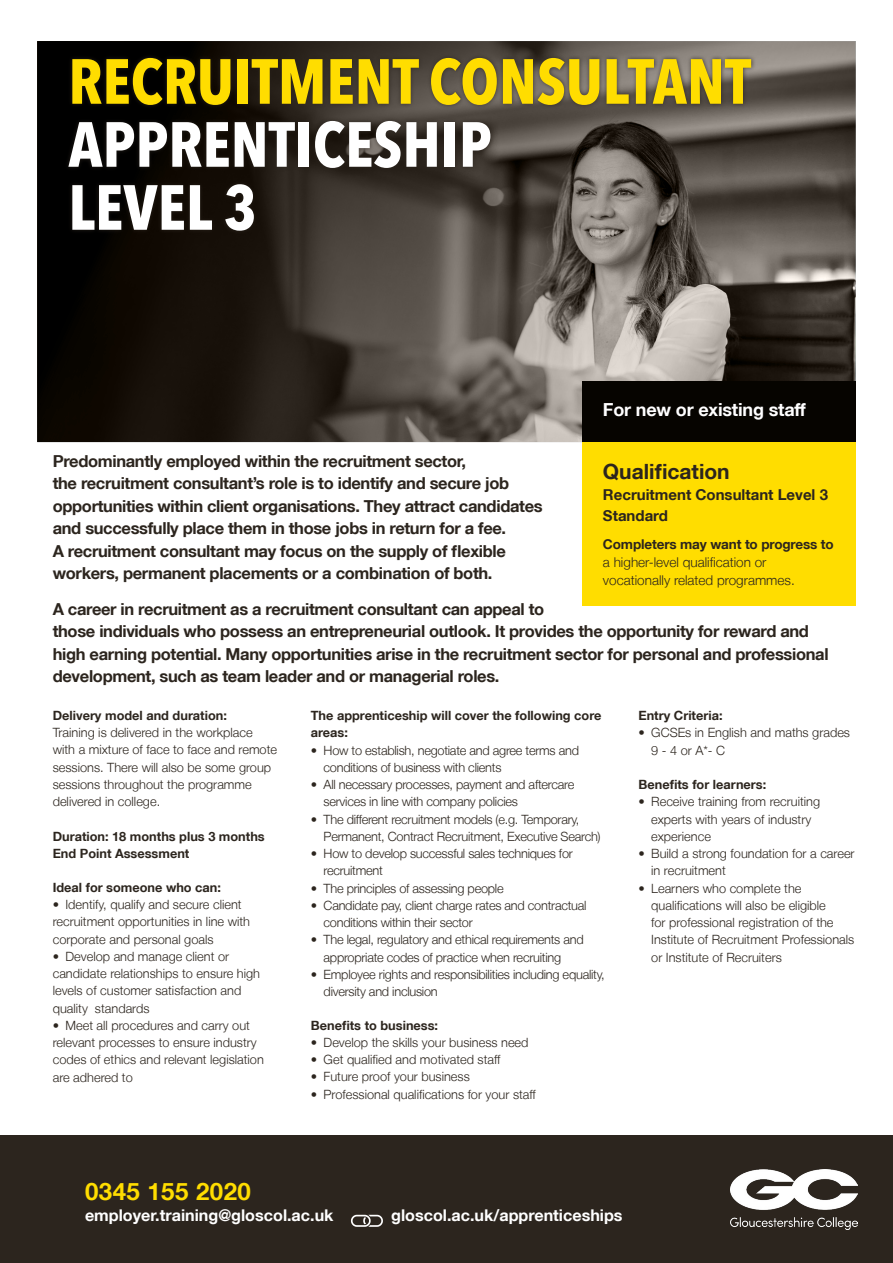
<style>
.page{position:relative;width:893px;height:1263px;background:#fff}
.page>*{position:absolute;margin:0;border:0;box-sizing:border-box;transform-origin:0 0}
.t1{font:700 condensed 63px/63px "Avenir Next LT Pro";color:#fd0}
.t2{font:700 24px "Helvetica Neue LT";letter-spacing:.02em;color:#fd0}
.t3{font:700 21px "Helvetica Neue LT";color:#2c251e}
.t4{font:700 18px "Helvetica Neue LT";letter-spacing:-.01em;color:#fff}
.t5{font:700 16.5px/22.5px "Helvetica Neue LT";letter-spacing:-.02em;color:#2c251e}
.t6{font:700 16.2px "Helvetica Neue LT";color:#fff}
.t7{font:700 15px/21px "Helvetica Neue LT";color:#2c251e}
.t8{font:300 13.5px "Helvetica Neue LT";color:#2c251e}
.t9{font:700 13.5px "Helvetica Neue LT";letter-spacing:-.01em;color:#2c251e}
.t10{font:300 12.75px/17.2px "Helvetica Neue LT";color:#2c251e}
.t11{font:300 12.75px/17.2px "Helvetica Neue LT";letter-spacing:-.02em;color:#2c251e}
.t12{font:700 12.75px/17.2px "Helvetica Neue LT";color:#2c251e}
.s1{color:#fff}
</style>
<div class="page">
<svg style="left:37px;top:41px;width:819px;height:401px;background:#49423c"></svg>
<div style="left:64px;top:53px;width:692px;height:182px;background:#2c251e;opacity:.75"></div>
<div style="left:582px;top:382px;width:274px;height:61px;background:#060400"></div>
<div style="left:582px;top:442px;width:274px;height:164px;background:#fd0"></div>
<div style="left:0;top:1135px;width:893px;height:128px;background:#2c251e"></div>
<svg style="left:351px;top:1215px;width:32px;height:12px"></svg>
<img style="left:730px;top:1170px;width:127px;height:60px">
<p class="t1" style="left:68px;top:50px;width:684px">RECRUITMENT CONSULTANT<br><span class="s1">APPRENTICESHIP<br>LEVEL 3</span></p>
<p class="t4" style="left:603px;top:398px;width:204px">For new or existing staff</p>
<p class="t5" style="left:53px;top:449px;width:491px">Predominantly employed within the recruitment sector,<br>the recruitment consultant’s role is to identify and secure job opportunities within client organisations. They attract candidates and successfully place them in those jobs in return for a fee.</p>
<p class="t5" style="left:53px;top:539px;width:455px">A recruitment consultant may focus on the supply of flexible</p>
<p class="t5" style="left:53px;top:562px;width:441px">workers, permanent placements or a combination of both.</p>
<p class="t5" style="left:53px;top:597px;width:493px">A career in recruitment as a recruitment consultant can appeal to</p>
<p class="t5" style="left:53px;top:620px;width:777px">those individuals who possess an entrepreneurial outlook. It provides the opportunity for reward and high earning potential. Many opportunities arise in the recruitment sector for personal and professional</p>
<p class="t5" style="left:53px;top:665px;width:448px">development, such as team leader and or managerial roles.</p>
<h6 class="t12" style="left:53px;top:706px;width:176px">Delivery model and duration:</h6>
<p class="t10" style="left:53px;top:724px;width:226px">Training is delivered in the workplace with a mixture of face to face and remote sessions. There will also be some group sessions throughout the programme delivered in college.</p>
<p class="t12" style="left:53px;top:827px;width:214px">Duration: 18 months plus 3 months<br>End Point Assessment</p>
<h6 class="t12" style="left:53px;top:878px;width:170px">Ideal for someone who can:</h6>
<p class="t10" style="left:53px;top:895px;width:199px">• Identify, qualify and secure client recruitment opportunities in line with corporate and personal goals</p>
<p class="t10" style="left:53px;top:947px;width:209px">• Develop and manage client or candidate relationships to ensure high levels of customer satisfaction and quality standards</p>
<p class="t10" style="left:53px;top:1016px;width:213px">• Meet all procedures and carry out relevant processes to ensure industry codes of ethics and relevant legislation are adhered to</p>
<h3 class="t3" style="left:603px;top:458px;width:128px">Qualification</h3>
<p class="t7" style="left:603px;top:483px;width:227px">Recruitment Consultant Level 3<br>Standard</p>
<h5 class="t9" style="left:603px;top:536px;width:232px">Completers may want to progress to</h5>
<p class="t8" style="left:603px;top:554px;width:165px">a higher-level qualification or</p>
<p class="t8" style="left:603px;top:572px;width:193px">vocationally related programmes.</p>
<h6 class="t12" style="left:638px;top:706px;width:86px">Entry Criteria:</h6>
<p class="t10" style="left:651px;top:724px;width:200px;text-indent:-13px">• GCSEs in English and maths grades<br>9 - 4 or A*- C</p>
<h6 class="t12" style="left:638px;top:775px;width:129px">Benefits for learners:</h6>
<p class="t10" style="left:651px;top:793px;width:170px;text-indent:-13px">• Receive training from recruiting experts with years of industry experience</p>
<p class="t10" style="left:651px;top:844px;width:205px;text-indent:-13px">• Build a strong foundation for a career in recruitment</p>
<p class="t10" style="left:638px;top:879px;width:164px">• Learners who complete the</p>
<p class="t10" style="left:651px;top:896px;width:176px">qualifications will also be eligible</p>
<p class="t10" style="left:651px;top:913px;width:205px;line-height:17.7px">for professional registration of the<br>Institute of Recruitment Professionals or Institute of Recruiters</p>
<p class="t12" style="left:311px;top:706px;width:292px">The apprenticeship will cover the following core areas:</p>
<p class="t11" style="left:324px;top:741px;width:257px;text-indent:-13px">• How to establish, negotiate and agree terms and conditions of business with clients</p>
<p class="t11" style="left:324px;top:775px;width:252px;text-indent:-13px">• All necessary processes, payment and aftercare services in line with company policies</p>
<p class="t11" style="left:324px;top:810px;width:279px;text-indent:-13px">• The different recruitment models (e.g. Temporary,<br>Permanent, Contract Recruitment, Executive Search)</p>
<p class="t11" style="left:324px;top:844px;width:251px;text-indent:-13px">• How to develop successful sales techniques for recruitment</p>
<p class="t11" style="left:311px;top:879px;width:194px">• The principles of assessing people</p>
<p class="t11" style="left:324px;top:896px;width:264px;text-indent:-13px">• Candidate pay, client charge rates and contractual conditions within their sector</p>
<p class="t11" style="left:324px;top:931px;width:262px;text-indent:-13px">• The legal, regulatory and ethical requirements and appropriate codes of practice when recruiting</p>
<p class="t11" style="left:324px;top:965px;width:283px;text-indent:-13px">• Employee rights and responsibilities including equality, diversity and inclusion</p>
<h6 class="t12" style="left:311px;top:1016px;width:129px">Benefits to business:</h6>
<p class="t10" style="left:311px;top:1033px;width:219px">• Develop the skills your business need</p>
<p class="t10" style="left:311px;top:1051px;width:191px">• Get qualified and motivated staff</p>
<p class="t10" style="left:311px;top:1068px;width:160px">• Future proof your business</p>
<p class="t10" style="left:311px;top:1085px;width:227px">• Professional qualifications for your staff</p>
<p class="t2" style="left:85px;top:1176px;width:167px">0345 155 2020</p>
<p class="t6" style="left:85px;top:1205px;width:250px">employer.training@gloscol.ac.uk</p>
<p class="t6" style="left:391px;top:1205px;width:233px">gloscol.ac.uk/apprenticeships</p>
</div>
